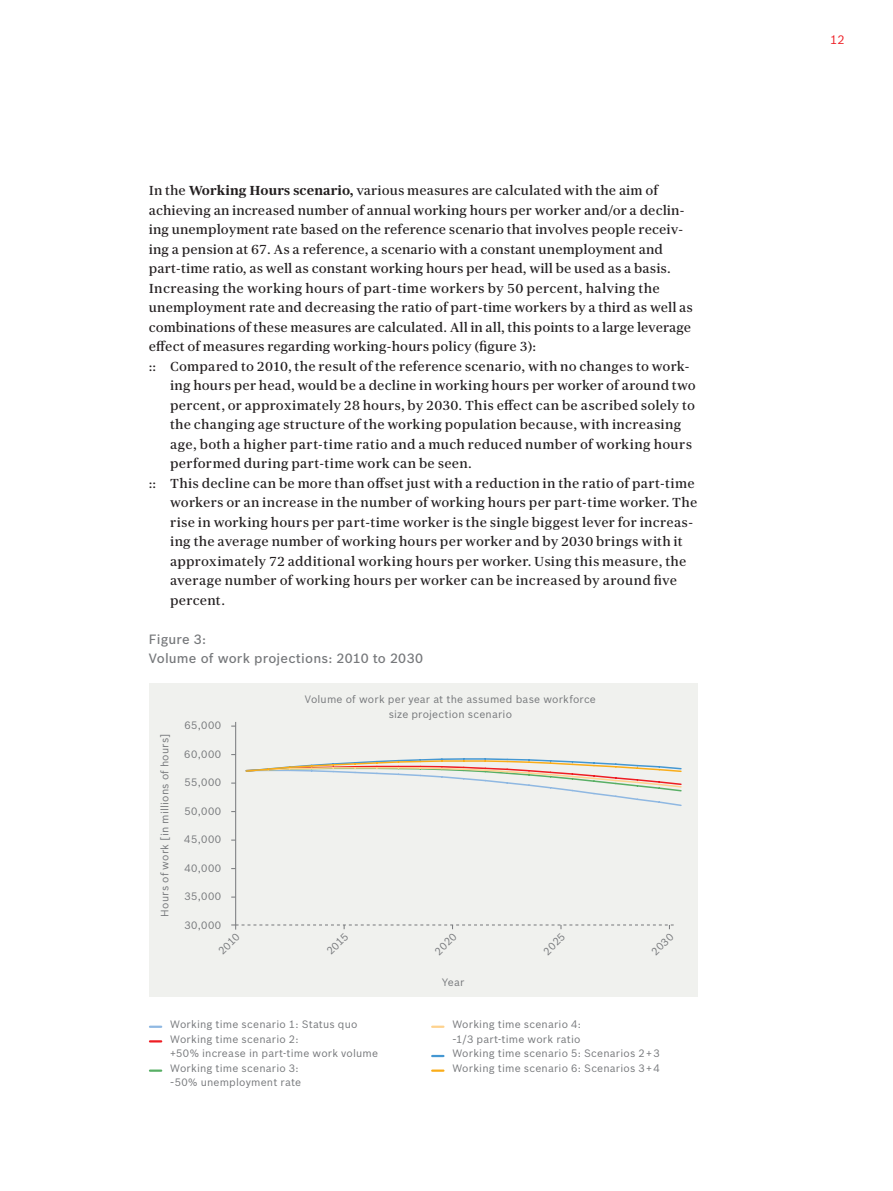
<style>
.page{position:relative;width:893px;height:1191px;background:#fff}
.page>*{position:absolute;margin:0;border:0;box-sizing:border-box;transform-origin:0 0}
.t1{font:13.2px "Bosch Serif";letter-spacing:.01em;color:#231f20}
.t2{font:500 13.2px/19.5px "Bosch Sans";letter-spacing:.01em;color:#76787b}
.t3{font:12px "Bosch Sans";color:#ee1d23}
.t4{font:10.5px/14.7px "Bosch Sans";letter-spacing:.02em;color:#76787b}
.t5{font:10.35px "Bosch Sans";color:#76787b}
.s1{font-weight:700}
</style>
<div class="page">
<div style="left:149px;top:683px;width:548px;height:313px;background:#f0f1ee"></div>
<svg style="left:150px;top:1025px;width:11px;height:3px"></svg>
<svg style="left:150px;top:1040px;width:11px;height:2px"></svg>
<svg style="left:150px;top:1069px;width:11px;height:2px"></svg>
<svg style="left:432px;top:1025px;width:11px;height:3px"></svg>
<svg style="left:432px;top:1055px;width:11px;height:2px"></svg>
<svg style="left:432px;top:1069px;width:11px;height:2px"></svg>
<hr style="left:235px;top:722px;width:1px;height:207px;background:#76787b">
<svg style="left:231px;top:924px;width:443px;height:5px"></svg>
<svg style="left:245px;top:758px;width:437px;height:48px"></svg>
<p class="t1" style="left:149px;top:182px;width:511px">In the <span class="s1">Working Hours scenario,</span> various measures are calculated with the aim of</p>
<p class="t1" style="left:149px;top:201px;width:537px">achieving an increased number of annual working hours per worker and/or a declin-</p>
<p class="t1" style="left:149px;top:221px;width:536px">ing unemployment rate based on the reference scenario that involves people receiv-</p>
<p class="t1" style="left:149px;top:240px;width:516px">ing a pension at 67. As a reference, a scenario with a constant unemployment and</p>
<p class="t1" style="left:149px;top:260px;width:523px">part-time ratio, as well as constant working hours per head, will be used as a basis.</p>
<p class="t1" style="left:149px;top:279px;width:512px">Increasing the working hours of part-time workers by 50 percent, halving the</p>
<p class="t1" style="left:149px;top:299px;width:546px">unemployment rate and decreasing the ratio of part-time workers by a third as well as</p>
<p class="t1" style="left:149px;top:318px;width:544px">combinations of these measures are calculated. All in all, this points to a large leverage</p>
<p class="t1" style="left:149px;top:338px;width:389px">effect of measures regarding working-hours policy (figure 3):</p>
<p class="t1" style="left:149px;top:357px;width:542px">:: Compared to 2010, the result of the reference scenario, with no changes to work-</p>
<p class="t1" style="left:170px;top:377px;width:527px">ing hours per head, would be a decline in working hours per worker of around two</p>
<p class="t1" style="left:170px;top:396px;width:526px">percent, or approximately 28 hours, by 2030. This effect can be ascribed solely to</p>
<p class="t1" style="left:170px;top:416px;width:513px">the changing age structure of the working population because, with increasing</p>
<p class="t1" style="left:170px;top:435px;width:524px">age, both a higher part-time ratio and a much reduced number of working hours</p>
<p class="t1" style="left:170px;top:455px;width:303px">performed during part-time work can be seen.</p>
<p class="t1" style="left:149px;top:474px;width:547px">:: This decline can be more than offset just with a reduction in the ratio of part-time</p>
<p class="t1" style="left:170px;top:494px;width:529px">workers or an increase in the number of working hours per part-time worker. The</p>
<p class="t1" style="left:170px;top:513px;width:525px">rise in working hours per part-time worker is the single biggest lever for increas-</p>
<p class="t1" style="left:170px;top:533px;width:514px">ing the average number of working hours per worker and by 2030 brings with it</p>
<p class="t1" style="left:170px;top:552px;width:518px">approximately 72 additional working hours per worker. Using this measure, the</p>
<p class="t1" style="left:170px;top:572px;width:509px">average number of working hours per worker can be increased by around five</p>
<p class="t1" style="left:170px;top:591px;width:56px">percent.</p>
<p class="t2" style="left:149px;top:629px;width:276px">Figure 3:<br>Volume of work projections: 2010 to 2030</p>
<p class="t4" style="left:157px;top:916px;width:184px;rotate:-90deg">Hours of work [in millions of hours]</p>
<p class="t4" style="left:184px;top:718px;width:38px">65,000</p>
<p class="t4" style="left:184px;top:746px;width:38px">60,000</p>
<p class="t4" style="left:184px;top:775px;width:38px">55,000</p>
<p class="t4" style="left:184px;top:803px;width:38px">50,000</p>
<p class="t4" style="left:184px;top:832px;width:39px">45,000</p>
<p class="t4" style="left:184px;top:860px;width:38px">40,000</p>
<p class="t4" style="left:184px;top:889px;width:38px">35,000</p>
<p class="t4" style="left:184px;top:917px;width:38px">30,000</p>
<p class="t4" style="left:305px;top:691px;width:293px;text-align:center">Volume of work per year at the assumed base workforce size projection scenario</p>
<p class="t5" style="left:216px;top:948px;width:27px;rotate:-45deg">2010</p>
<p class="t5" style="left:324px;top:948px;width:27px;rotate:-45deg">2015</p>
<p class="t5" style="left:432px;top:948px;width:27px;rotate:-45deg">2020</p>
<p class="t5" style="left:541px;top:948px;width:27px;rotate:-45deg">2025</p>
<p class="t5" style="left:649px;top:948px;width:28px;rotate:-45deg">2030</p>
<p class="t4" style="left:442px;top:975px;width:24px">Year</p>
<p class="t4" style="left:170px;top:1016px;width:210px">Working time scenario 1: Status quo<br>Working time scenario 2:<br>+50% increase in part-time work volume<br>Working time scenario 3:<br>-50% unemployment rate</p>
<p class="t4" style="left:452px;top:1016px;width:209px">Working time scenario 4:<br>-1/3 part-time work ratio<br>Working time scenario 5: Scenarios 2+3<br>Working time scenario 6: Scenarios 3+4</p>
<p class="t3" style="left:830px;top:32px;width:16px">12</p>
</div>
